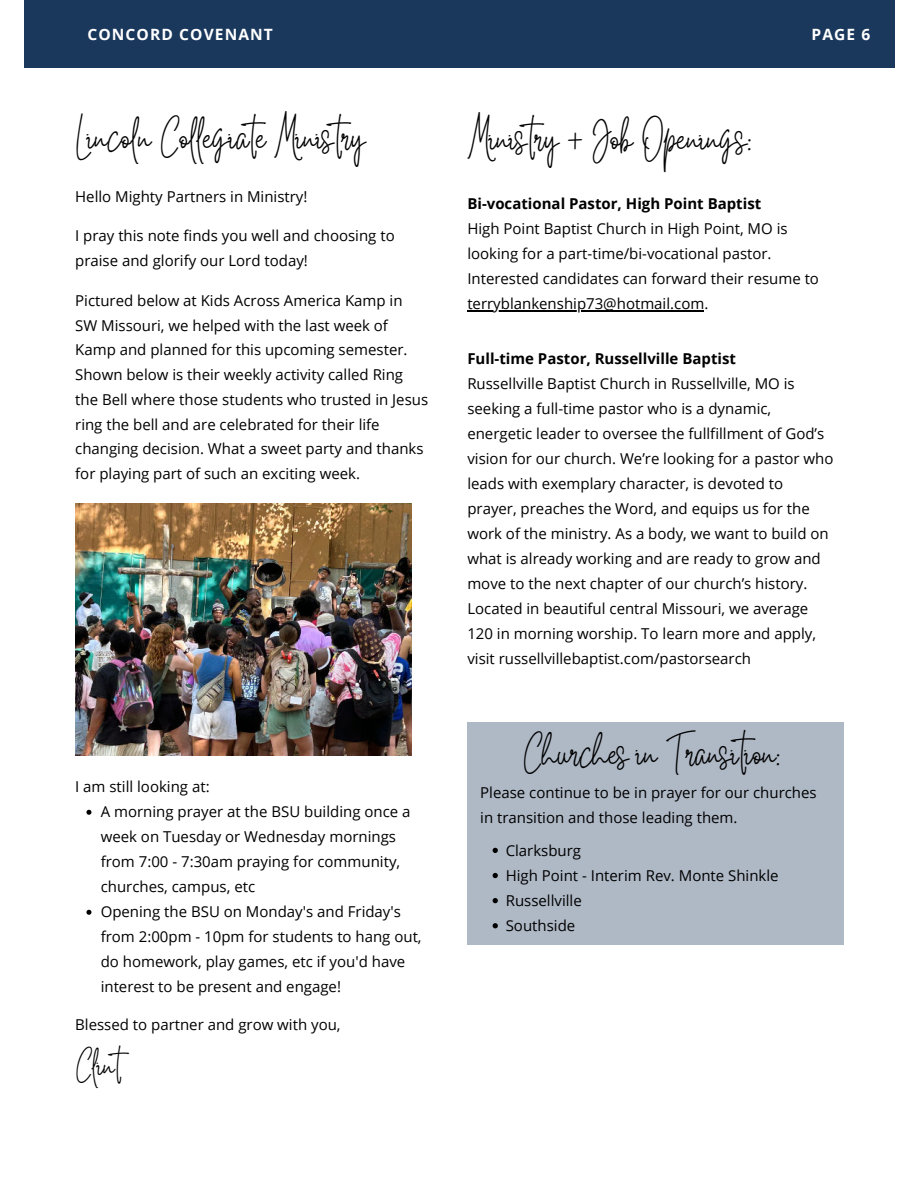
<style>
.page{position:relative;width:918px;height:1188px;background:#fff}
.page>*{position:absolute;margin:0;border:0;box-sizing:border-box;transform-origin:0 0}
.t1{font:30px "White Star";color:#000}
.t2{font:25.5px "White Star";color:#000}
.t3{font:700 15.6px "Open Sans";letter-spacing:.07em;color:#fff}
.t4{font:15px/25px "Open Sans";color:#000}
.t5{font:700 15px "Open Sans";color:#000}
</style>
<div class="page">
<div style="left:24px;top:0;width:870px;height:68px;background:#1a375c"></div>
<div style="left:467px;top:722px;width:377px;height:222px;background:#afb9c6"></div>
<svg style="left:493px;top:848px;width:5px;height:5px"></svg>
<svg style="left:493px;top:873px;width:5px;height:5px"></svg>
<svg style="left:493px;top:898px;width:5px;height:5px"></svg>
<svg style="left:493px;top:923px;width:5px;height:5px"></svg>
<img style="left:75px;top:504px;width:337px;height:252px">
<hr style="left:467px;top:310px;width:237px;height:2px;background:#000">
<svg style="left:86px;top:810px;width:5px;height:5px"></svg>
<svg style="left:86px;top:910px;width:5px;height:5px"></svg>
<p class="t3" style="left:87px;top:24px;width:187px">CONCORD COVENANT</p>
<p class="t3" style="left:812px;top:24px;width:60px">PAGE 6</p>
<h1 class="t1" style="left:75px;top:130px;width:293px">Lincoln Collegiate Ministry</h1>
<p class="t4" style="left:75px;top:183px;width:234px">Hello Mighty Partners in Ministry!</p>
<p class="t4" style="left:75px;top:223px;width:321px">I pray this note finds you well and choosing to praise and glorify our Lord today!</p>
<p class="t4" style="left:75px;top:288px;width:354px">Pictured below at Kids Across America Kamp in SW Missouri, we helped with the last week of Kamp and planned for this upcoming semester.<br>Shown below is their weekly activity called Ring the Bell where those students who trusted in Jesus ring the bell and are celebrated for their life changing decision. What a sweet party and thanks for playing part of such an exciting week.</p>
<p class="t4" style="left:101px;top:774px;width:322px;text-indent:-25px">I am still looking at:<br>A morning prayer at the BSU building once a week on Tuesday or Wednesday mornings from 7:00 - 7:30am praying for community, churches, campus, etc<br>Opening the BSU on Monday's and Friday's from 2:00pm - 10pm for students to hang out, do homework, play games, etc if you'd have interest to be present and engage!</p>
<p class="t4" style="left:75px;top:1011px;width:267px">Blessed to partner and grow with you,</p>
<h2 class="t2" style="left:75px;top:1059px;width:63px">Clint</h2>
<h1 class="t1" style="left:467px;top:131px;width:286px">Ministry + Job Openings:</h1>
<p class="t5" style="left:467px;top:193px;width:295px">Bi-vocational Pastor, High Point Baptist</p>
<p class="t4" style="left:467px;top:216px;width:353px">High Point Baptist Church in High Point, MO is looking for a part-time/bi-vocational pastor.<br>Interested candidates can forward their resume to terryblankenship73@hotmail.com.</p>
<p class="t5" style="left:467px;top:348px;width:270px">Full-time Pastor, Russellville Baptist</p>
<p class="t4" style="left:467px;top:371px;width:368px">Russellville Baptist Church in Russellville, MO is seeking a full-time pastor who is a dynamic, energetic leader to oversee the fullfillment of God’s vision for our church. We’re looking for a pastor who leads with exemplary character, is devoted to prayer, preaches the Word, and equips us for the work of the ministry. As a body, we want to build on what is already working and are ready to grow and move to the next chapter of our church’s history.<br>Located in beautiful central Missouri, we average 120 in morning worship. To learn more and apply, visit russellvillebaptist.com/pastorsearch</p>
<h1 class="t1" style="left:523px;top:747px;width:259px">Churches in Transition:</h1>
<p class="t4" style="left:480px;top:779px;width:338px">Please continue to be in prayer for our churches in transition and those leading them.</p>
<p class="t4" style="left:506px;top:837px;width:274px">Clarksburg<br>High Point - Interim Rev. Monte Shinkle<br>Russellville<br>Southside</p>
</div>
